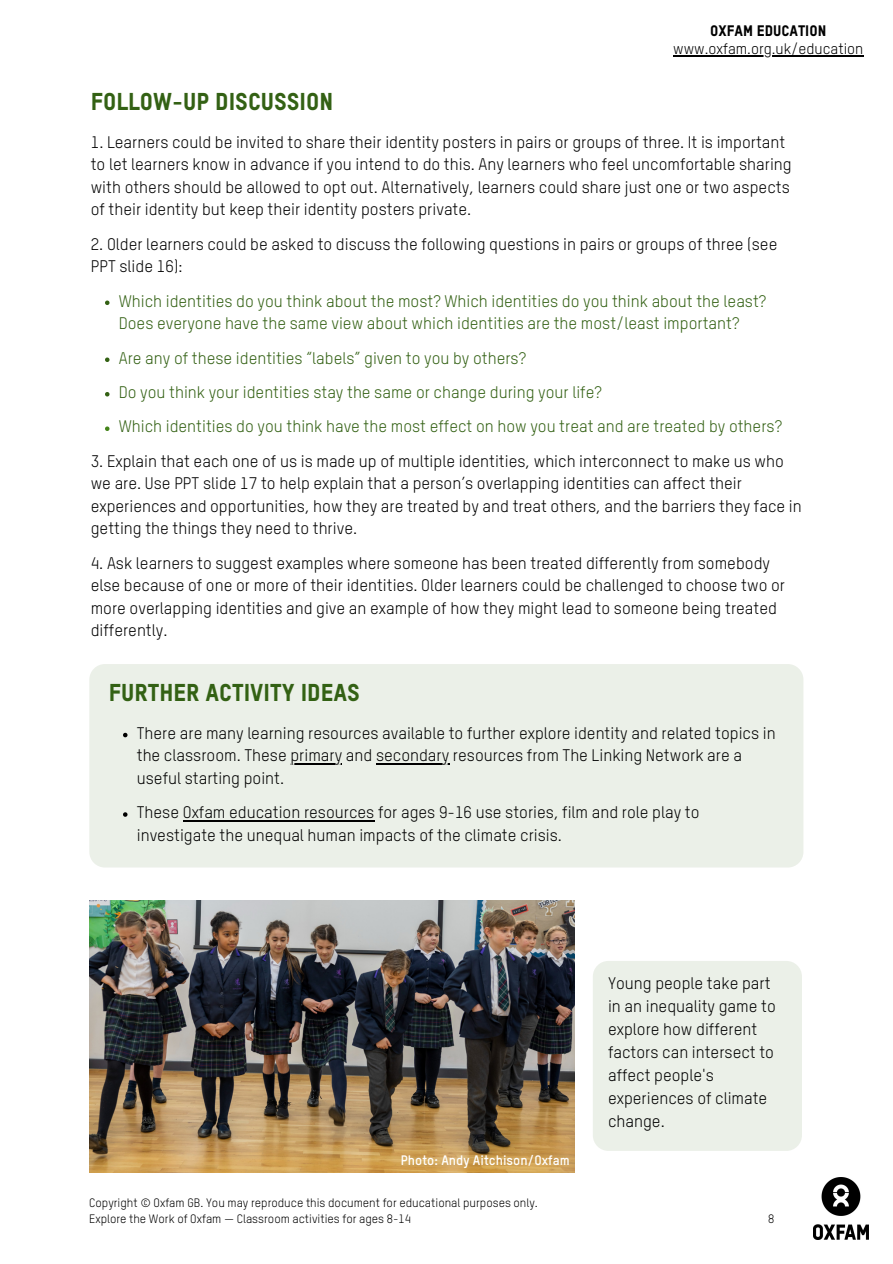
<style>
.page{position:relative;width:893px;height:1264px;background:#fff}
.page>*{position:absolute;margin:0;border:0;box-sizing:border-box;transform-origin:0 0}
.t1{font:24px "Oxfam TSTARPRO Headline";color:#336114}
.t2{font:16.5px/22.5px "Oxfam TSTARPRO";color:#000}
.t3{font:16.5px/34.5px "Oxfam TSTARPRO";color:#336114}
.t4{font:15px "Oxfam TSTARPRO";color:#000}
.t5{font:15px "Oxfam TSTARPRO Headline";color:#000}
.t6{font:700 13.5px "Oxfam TSTARPRO";color:#fff}
.t7{font:12px/16px "Oxfam TSTARPRO";color:#000}
</style>
<div class="page">
<div style="left:89px;top:664px;width:714px;height:203px;background:#ebf0e8;border-radius:16px"></div>
<img style="left:813px;top:1177px;width:55px;height:62px">
<div style="left:592px;top:960px;width:209px;height:190px;background:#ebf0e8;border-radius:16px"></div>
<img style="left:89px;top:900px;width:485px;height:272px">
<svg style="left:105px;top:300px;width:4px;height:5px"></svg>
<svg style="left:105px;top:357px;width:4px;height:5px"></svg>
<svg style="left:105px;top:392px;width:4px;height:4px"></svg>
<svg style="left:105px;top:426px;width:4px;height:5px"></svg>
<svg style="left:123px;top:732px;width:4px;height:5px"></svg>
<hr style="left:290px;top:762px;width:52px;height:2px;background:#000">
<hr style="left:376px;top:762px;width:73px;height:2px;background:#000">
<svg style="left:123px;top:812px;width:4px;height:4px"></svg>
<hr style="left:183px;top:819px;width:191px;height:2px;background:#000">
<hr style="left:673px;top:55px;width:190px;height:2px;background:#000">
<p class="t5" style="left:710px;top:25px;width:118px">OXFAM EDUCATION</p>
<p class="t4" style="left:673px;top:43px;width:192px">www.oxfam.org.uk/education</p>
<h1 class="t1" style="left:91px;top:91px;width:244px">FOLLOW-UP DISCUSSION</h1>
<p class="t2" style="left:91px;top:132px;width:702px">1. Learners could be invited to share their identity posters in pairs or groups of three. It is important to let learners know in advance if you intend to do this. Any learners who feel uncomfortable sharing with others should be allowed to opt out. Alternatively, learners could share just one or two aspects of their identity but keep their identity posters private.</p>
<p class="t2" style="left:91px;top:234px;width:688px">2. Older learners could be asked to discuss the following questions in pairs or groups of three (see<br>PPT slide 16):</p>
<p class="t3" style="left:119px;top:291px;width:649px;line-height:22.5px">Which identities do you think about the most? Which identities do you think about the least?<br>Does everyone have the same view about which identities are the most/least important?</p>
<p class="t3" style="left:119px;top:342px;width:664px">Are any of these identities “labels” given to you by others?<br>Do you think your identities stay the same or change during your life?<br>Which identities do you think have the most effect on how you treat and are treated by others?</p>
<p class="t2" style="left:91px;top:451px;width:712px">3. Explain that each one of us is made up of multiple identities, which interconnect to make us who we are. Use PPT slide 17 to help explain that a person’s overlapping identities can affect their experiences and opportunities, how they are treated by and treat others, and the barriers they face in getting the things they need to thrive.</p>
<p class="t2" style="left:91px;top:553px;width:695px">4. Ask learners to suggest examples where someone has been treated differently from somebody else because of one or more of their identities. Older learners could be challenged to choose two or more overlapping identities and give an example of how they might lead to someone being treated differently.</p>
<h1 class="t1" style="left:109px;top:682px;width:252px">FURTHER ACTIVITY IDEAS</h1>
<p class="t2" style="left:137px;top:723px;width:640px">There are many learning resources available to further explore identity and related topics in the classroom. These primary and secondary resources from The Linking Network are a useful starting point.</p>
<p class="t2" style="left:137px;top:802px;width:564px">These Oxfam education resources for ages 9-16 use stories, film and role play to investigate the unequal human impacts of the climate crisis.</p>
<p class="t6" style="left:401px;top:1154px;width:170px">Photo: Andy Aitchison/Oxfam</p>
<p class="t7" style="left:89px;top:1195px;width:450px">Copyright © Oxfam GB. You may reproduce this document for educational purposes only.<br>Explore the Work of Oxfam — Classroom activities for ages 8-14</p>
<p class="t2" style="left:608px;top:973px;width:169px;line-height:23px">Young people take part in an inequality game to explore how different factors can intersect to affect people's experiences of climate change.</p>
<p class="t7" style="left:768px;top:1211px;width:8px">8</p>
</div>
